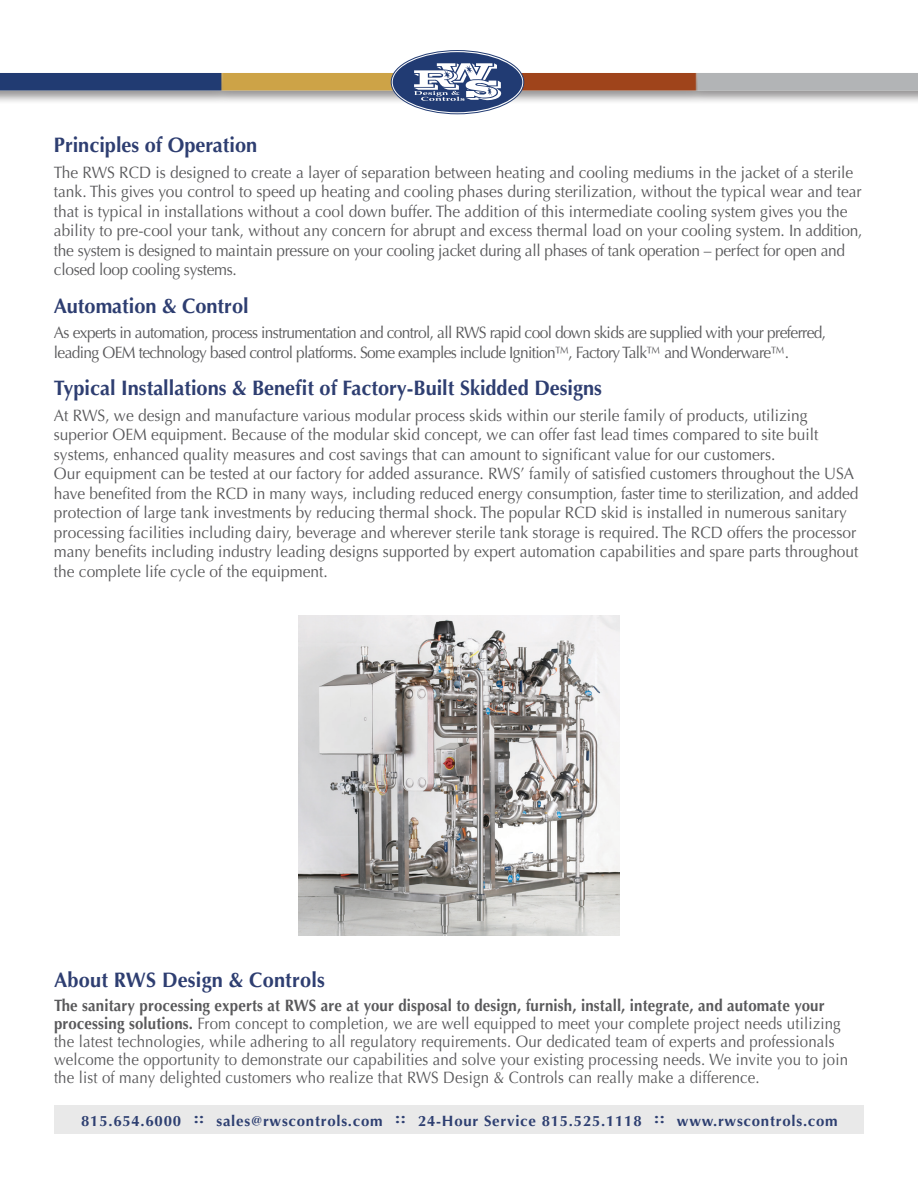
<style>
.page{position:relative;width:918px;height:1188px;background:#fff}
.page>*{position:absolute;margin:0;border:0;box-sizing:border-box;transform-origin:0 0}
.t1{font:700 21px "Optima";color:#2e3e71;scale:.95 1}
.t2{font:16.5px/19.5px "Optima";color:#59595b;scale:.94 1}
.t3{font:16.5px/18px "Optima";color:#59595b;scale:.91 1}
.t4{font:16.5px/19.5px "Optima";letter-spacing:-.04em;color:#59595b;scale:.94 1}
.t5{font:700 15px "Optima";letter-spacing:.05em;color:#2e3f71}
.s1{font-weight:700}
</style>
<div class="page">
<div style="left:0;top:72px;width:918px;height:33px;background:#f8f8f8"></div>
<img style="left:0;top:65px;width:918px;height:37px">
<svg style="left:391px;top:51px;width:133px;height:63px"></svg>
<div style="left:391px;top:50px;width:133px;height:64px;border:1px solid #213b73;border-radius:50%"></div>
<div style="left:393px;top:52px;width:129px;height:60px;background:#213b73;border-radius:50%"></div>
<svg style="left:414px;top:63px;width:88px;height:38px"></svg>
<div style="left:54px;top:1106px;width:810px;height:28px;background:#e9e9e9"></div>
<img style="left:299px;top:616px;width:320px;height:320px">
<p class="t1" style="left:54px;top:133px;width:216px">Principles of Operation</p>
<p class="t2" style="left:54px;top:163px;width:862px">The RWS RCD is designed to create a layer of separation between heating and cooling mediums in the jacket of a sterile tank. This gives you control to speed up heating and cooling phases during sterilization, without the typical wear and tear that is typical in installations without a cool down buffer. The addition of this intermediate cooling system gives you the ability to pre-cool your tank, without any concern for abrupt and excess thermal load on your cooling system. In addition, the system is designed to maintain pressure on your cooling jacket during all phases of tank operation – perfect for open and closed loop cooling systems.</p>
<p class="t1" style="left:54px;top:293px;width:207px">Automation &amp; Control</p>
<p class="t4" style="left:54px;top:323px;width:823px">As experts in automation, process instrumentation and control, all RWS rapid cool down skids are supplied with your preferred, leading OEM technology based control platforms. Some examples include Ignition™, Factory Talk™ and Wonderware™.</p>
<p class="t1" style="left:54px;top:376px;width:578px">Typical Installations &amp; Benefit of Factory-Built Skidded Designs</p>
<p class="t2" style="left:54px;top:406px;width:857px">At RWS, we design and manufacture various modular process skids within our sterile family of products, utilizing superior OEM equipment. Because of the modular skid concept, we can offer fast lead times compared to site built systems, enhanced quality measures and cost savings that can amount to significant value for our customers.<br>Our equipment can be tested at our factory for added assurance. RWS’ family of satisfied customers throughout the USA have benefited from the RCD in many ways, including reduced energy consumption, faster time to sterilization, and added protection of large tank investments by reducing thermal shock. The popular RCD skid is installed in numerous sanitary processing facilities including dairy, beverage and wherever sterile tank storage is required. The RCD offers the processor many benefits including industry leading designs supported by expert automation capabilities and spare parts throughout the complete life cycle of the equipment.</p>
<p class="t1" style="left:54px;top:968px;width:287px">About RWS Design &amp; Controls</p>
<p class="t3" style="left:54px;top:997px;width:874px"><span class="s1">The sanitary processing experts at RWS are at your disposal to design, furnish, install, integrate, and automate your processing solutions.</span> From concept to completion, we are well equipped to meet your complete project needs utilizing the latest technologies, while adhering to all regulatory requirements. Our dedicated team of experts and professionals welcome the opportunity to demonstrate our capabilities and solve your existing processing needs. We invite you to join the list of many delighted customers who realize that RWS Design &amp; Controls can really make a difference.</p>
<p class="t5" style="left:81px;top:1112px;width:758px">815.654.6000 <sup>::</sup> sales@rwscontrols.com <sup>::</sup> 24-Hour Service 815.525.1118 <sup>::</sup> www.rwscontrols.com</p>
</div>
